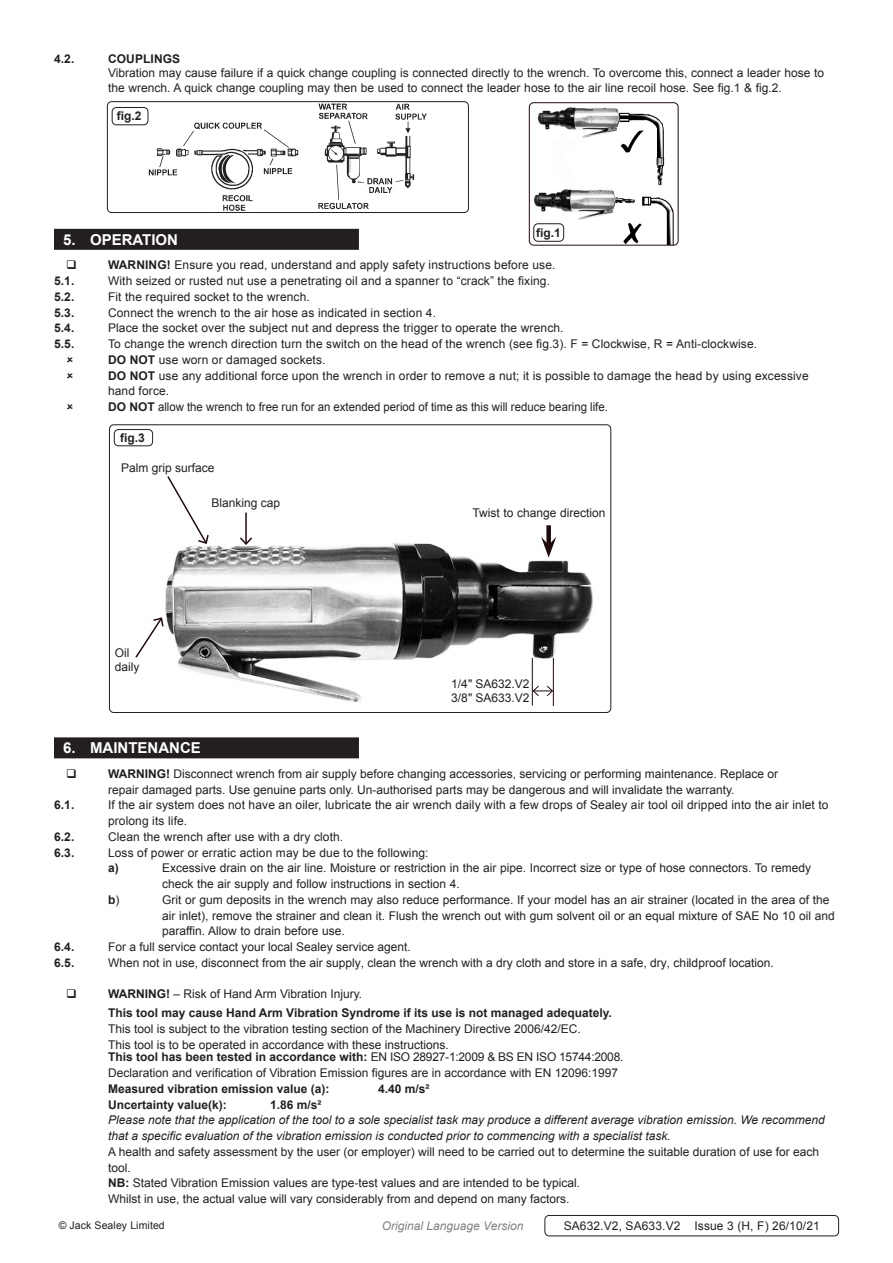
<style>
.page{position:relative;width:893px;height:1263px;background:#fff}
.page>*{position:absolute;margin:0;border:0;box-sizing:border-box;transform-origin:0 0}
.t1{font:700 15px "Arial";color:#fff}
.Normal{font:12px/15.8px "Arial";color:#231f20}
.Body{font:12px/15.8px "Arial";color:#231f20}
.Body-2{font:700 12px "Arial";color:#231f20}
.Body-3{font:italic 12px/15.8px "Arial";color:#231f20}
.Normal-2{font:12px "Arial";color:#231f20;scale:.95 1}
.Body__Footer{font:12px "Arial";letter-spacing:.01em;color:#231f20}
.t2{font:italic 12px "Arial";color:#808285}
.Normal-3{font:700 12px "Arial";color:#231f20}
.Body__Justified__7pt{font:10.5px "Arial";letter-spacing:.01em;color:#231f20}
.s1{font-weight:700}
.s2{font-weight:400}
</style>
<div class="page">
<div style="left:54px;top:229px;width:305px;height:21px;background:#231f20"></div>
<div style="left:54px;top:737px;width:305px;height:21px;background:#231f20"></div>
<img style="left:531px;top:103px;width:147px;height:142px">
<div style="left:529px;top:102px;width:149px;height:144px;border:1px solid #200a0e;border-radius:4px"></div>
<div style="left:534px;top:224px;width:30px;height:17px;background:#fff;border-radius:4px"></div>
<div style="left:533px;top:223px;width:31px;height:19px;border:1px solid #231f20;border-radius:4px"></div>
<img style="left:535px;top:105px;width:84px;height:34px">
<img style="left:533px;top:187px;width:82px;height:34px">
<img style="left:147px;top:103px;width:280px;height:108px">
<div style="left:107px;top:101px;width:362px;height:112px;border:1px solid #231f20;border-radius:4px"></div>
<div style="left:112px;top:107px;width:36px;height:18px;border:1px solid #231f20;border-radius:4px"></div>
<img style="left:119px;top:444px;width:492px;height:268px">
<div style="left:109px;top:424px;width:502px;height:289px;border:1px solid #231f20;border-radius:4px"></div>
<div style="left:546px;top:525px;width:5px;height:20px;background:#200a0e"></div>
<svg style="left:541px;top:537px;width:15px;height:21px"></svg>
<div style="left:467px;top:470px;width:46px;height:5px;background:#fff"></div>
<svg style="left:505px;top:465px;width:21px;height:15px"></svg>
<div style="left:114px;top:429px;width:39px;height:17px;border:1px solid #231f20;border-radius:4px"></div>
<hr style="left:532px;top:658px;width:1px;height:48px;background:#200a0e">
<hr style="left:553px;top:658px;width:1px;height:48px;background:#200a0e">
<svg style="left:532px;top:685px;width:21px;height:12px"></svg>
<svg style="left:134px;top:616px;width:31px;height:43px"></svg>
<hr style="left:245px;top:513px;width:2px;height:31px;background:#200a0e">
<svg style="left:238px;top:536px;width:16px;height:10px"></svg>
<svg style="left:166px;top:474px;width:44px;height:71px"></svg>
<div style="left:544px;top:1215px;width:295px;height:21px;border:1px solid #231f20;border-radius:4px"></div>
<p class="Body-2" style="left:54px;top:51px;width:22px">4.2.</p>
<p class="Body-2" style="left:108px;top:51px;width:74px">COUPLINGS</p>
<p class="Normal" style="left:108px;top:66px;width:717px;line-height:14.4px">Vibration may cause failure if a quick change coupling is connected directly to the wrench. To overcome this, connect a leader hose to the wrench. A quick change coupling may then be used to connect the leader hose to the air line recoil hose. See fig.1 &amp; fig.2.</p>
<p class="Body-2" style="left:117px;top:107px;width:26px">fig.2</p>
<p class="Body-2" style="left:536px;top:225px;width:26px">fig.1</p>
<p class="t1" style="left:63px;top:229px;width:117px">5. OPERATION</p>
<p class="Normal" style="left:108px;top:257px;width:449px"><span class="s1">WARNING!</span> Ensure you read, understand and apply safety instructions before use.</p>
<p class="Body-2" style="left:54px;top:273px;width:22px">5.1.</p>
<p class="Normal" style="left:108px;top:273px;width:444px">With seized or rusted nut use a penetrating oil and a spanner to “crack” the fixing.</p>
<p class="Body-2" style="left:54px;top:289px;width:22px">5.2.</p>
<p class="Normal" style="left:108px;top:289px;width:203px">Fit the required socket to the wrench.</p>
<p class="Body-2" style="left:54px;top:304px;width:22px">5.3.</p>
<p class="Normal" style="left:108px;top:305px;width:330px">Connect the wrench to the air hose as indicated in section 4.</p>
<p class="Body-2" style="left:54px;top:320px;width:22px">5.4.</p>
<p class="Normal" style="left:108px;top:320px;width:457px">Place the socket over the subject nut and depress the trigger to operate the wrench.</p>
<p class="Body-2" style="left:54px;top:336px;width:22px">5.5.</p>
<p class="Normal" style="left:108px;top:336px;width:651px">To change the wrench direction turn the switch on the head of the wrench (see fig.3). F = Clockwise, R = Anti-clockwise.</p>
<p class="Normal" style="left:108px;top:352px;width:219px"><span class="s1">DO NOT</span> use worn or damaged sockets.</p>
<p class="Normal" style="left:108px;top:368px;width:702px"><span class="s1">DO NOT</span> use any additional force upon the wrench in order to remove a nut; it is possible to damage the head by using excessive hand force.</p>
<p class="Normal-2" style="left:108px;top:399px;width:528px"><span class="s1">DO NOT</span> allow the wrench to free run for an extended period of time as this will reduce bearing life.</p>
<p class="Body-2" style="left:120px;top:429px;width:26px">fig.3</p>
<p class="Normal" style="left:121px;top:460px;width:95px">Palm grip surface</p>
<p class="Normal" style="left:211px;top:495px;width:70px">Blanking cap</p>
<p class="Normal" style="left:115px;top:645px;width:16px">Oil</p>
<p class="Normal" style="left:115px;top:659px;width:26px">daily</p>
<p class="Normal" style="left:472px;top:505px;width:135px">Twist to change direction</p>
<p class="Normal" style="left:451px;top:675px;width:80px">1/4" SA632.V2</p>
<p class="Normal" style="left:451px;top:690px;width:80px">3/8" SA633.V2</p>
<p class="t1" style="left:63px;top:738px;width:139px">6. MAINTENANCE</p>
<p class="Normal" style="left:108px;top:766px;width:672px"><span class="s1">WARNING!</span> Disconnect wrench from air supply before changing accessories, servicing or performing maintenance. Replace or repair damaged parts. Use genuine parts only. Un-authorised parts may be dangerous and will invalidate the warranty.</p>
<p class="Body-2" style="left:54px;top:797px;width:22px">6.1.</p>
<p class="Normal" style="left:108px;top:797px;width:722px">If the air system does not have an oiler, lubricate the air wrench daily with a few drops of Sealey air tool oil dripped into the air inlet to prolong its life.</p>
<p class="Body-2" style="left:54px;top:829px;width:22px">6.2.</p>
<p class="Normal" style="left:108px;top:829px;width:237px">Clean the wrench after use with a dry cloth.</p>
<p class="Body-2" style="left:54px;top:844px;width:22px">6.3.</p>
<p class="Normal" style="left:108px;top:845px;width:322px">Loss of power or erratic action may be due to the following:</p>
<p class="Body-2" style="left:108px;top:860px;width:12px">a)</p>
<p class="Normal" style="left:162px;top:860px;width:651px">Excessive drain on the air line. Moisture or restriction in the air pipe. Incorrect size or type of hose connectors. To remedy check the air supply and follow instructions in section 4.</p>
<p class="Normal-3" style="left:108px;top:892px;width:13px">b<span class="s2">)</span></p>
<p class="Normal" style="left:162px;top:892px;width:674px">Grit or gum deposits in the wrench may also reduce performance. If your model has an air strainer (located in the area of the air inlet), remove the strainer and clean it. Flush the wrench out with gum solvent oil or an equal mixture of SAE No 10 oil and paraffin. Allow to drain before use.</p>
<p class="Body-2" style="left:54px;top:939px;width:22px">6.4.</p>
<p class="Normal" style="left:108px;top:939px;width:304px">For a full service contact your local Sealey service agent.</p>
<p class="Body-2" style="left:54px;top:955px;width:22px">6.5.</p>
<p class="Normal" style="left:108px;top:955px;width:667px">When not in use, disconnect from the air supply, clean the wrench with a dry cloth and store in a safe, dry, childproof location.</p>
<p class="Normal" style="left:108px;top:986px;width:256px"><span class="s1">WARNING!</span> – Risk of Hand Arm Vibration Injury.</p>
<p class="Body-2" style="left:108px;top:1005px;width:505px">This tool may cause Hand Arm Vibration Syndrome if its use is not managed adequately.</p>
<p class="Body" style="left:108px;top:1021px;width:474px">This tool is subject to the vibration testing section of the Machinery Directive 2006/42/EC.</p>
<p class="Body" style="left:108px;top:1037px;width:342px">This tool is to be operated in accordance with these instructions.</p>
<p class="Body-2" style="left:108px;top:1049px;width:517px">This tool has been tested in accordance with: <span class="s2">EN ISO 28927-1:2009 &amp; BS EN ISO 15744:2008.</span></p>
<p class="Body" style="left:108px;top:1065px;width:512px">Declaration and verification of Vibration Emission figures are in accordance with EN 12096:1997</p>
<p class="Body-2" style="left:108px;top:1081px;width:223px">Measured vibration emission value (a):</p>
<p class="Body-2" style="left:378px;top:1081px;width:53px">4.40 m/s²</p>
<p class="Body-2" style="left:108px;top:1096px;width:120px">Uncertainty value(k):</p>
<p class="Body-2" style="left:270px;top:1096px;width:53px">1.86 m/s²</p>
<p class="Body-3" style="left:108px;top:1112px;width:718px">Please note that the application of the tool to a sole specialist task may produce a different average vibration emission. We recommend that a specific evaluation of the vibration emission is conducted prior to commencing with a specialist task.</p>
<p class="Body" style="left:108px;top:1144px;width:712px">A health and safety assessment by the user (or employer) will need to be carried out to determine the suitable duration of use for each tool.</p>
<p class="Body" style="left:108px;top:1175px;width:473px"><span class="s1">NB:</span> Stated Vibration Emission values are type-test values and are intended to be typical.</p>
<p class="Body" style="left:108px;top:1191px;width:463px">Whilst in use, the actual value will vary considerably from and depend on many factors.</p>
<p class="Body__Justified__7pt" style="left:59px;top:1218px;width:108px">© Jack Sealey Limited</p>
<p class="t2" style="left:382px;top:1218px;width:143px">Original Language Version</p>
<p class="Body__Footer" style="left:564px;top:1218px;width:258px">SA632.V2, SA633.V2 Issue 3 (H, F) 26/10/21</p>
</div>
